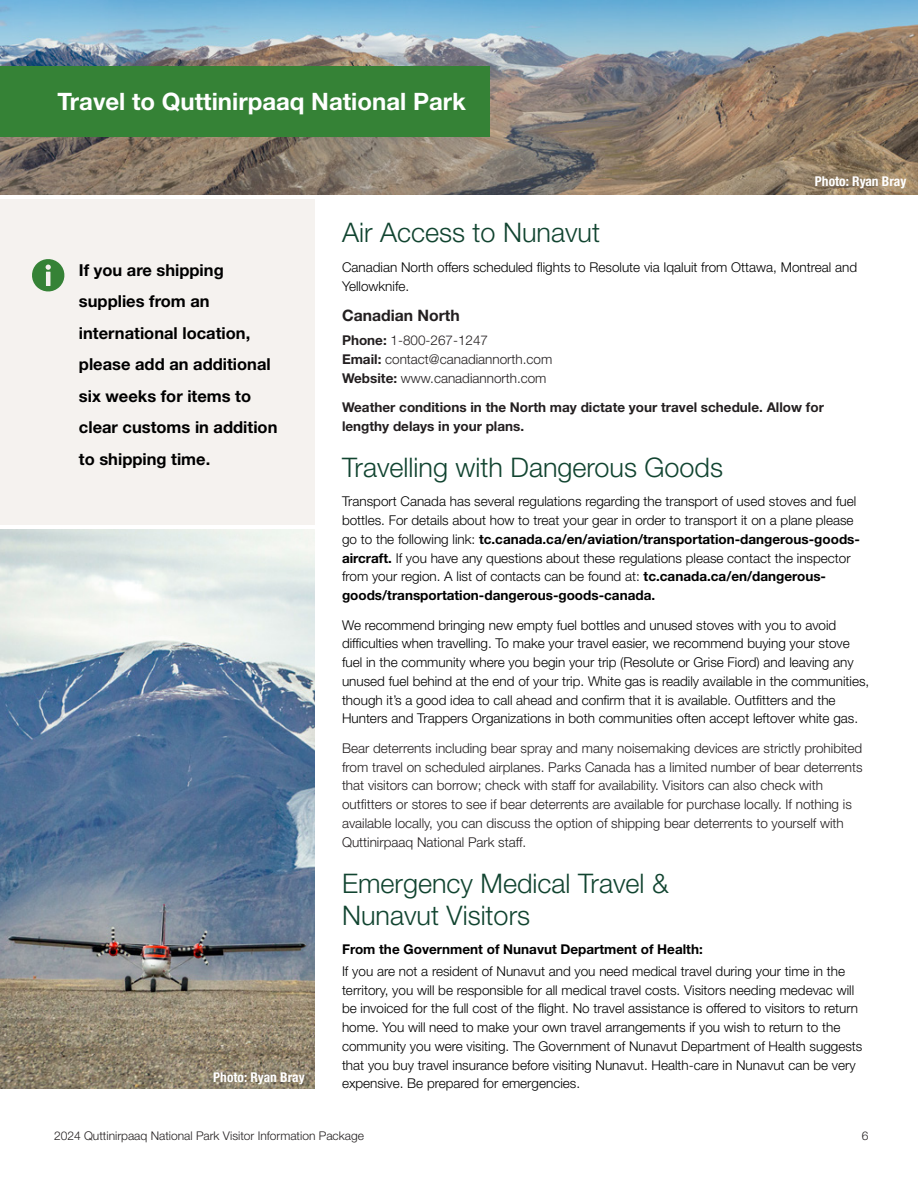
<style>
.page{position:relative;width:918px;height:1188px;background:#fff}
.page>*{position:absolute;margin:0;border:0;box-sizing:border-box;transform-origin:0 0}
.VIP_-_18pt_Light_-_Dk_green_headers{font:300 27px/32.4px "Helvetica Neue LT Std";color:#114430}
.VIP_-_White_Page_Titles{font:700 24px "Helvetica Neue LT Std";color:#fff}
.VIP_-_Sidebar_-_dk_green{font:700 16.5px/31.5px "Helvetica Neue LT Std";color:#000}
.t1{font:700 15.75px "Helvetica Neue LT Std";color:#231f20}
.t2{font:300 13.5px/18.8px "Helvetica Neue LT Std";color:#000}
.VIP_-_BP_-_0_2_space_after{font:300 13.5px/18.8px "Helvetica Neue LT Std";color:#231f20}
.VIP_-_BP_-_0_2_space_after-2{font:700 13.5px/18.8px "Helvetica Neue LT Std";color:#231f20}
.VIP_-_BP_-_NO_SPACE_after{font:300 13.5px "Helvetica Neue LT Std";color:#231f20}
.t3{font:700 13.5px "Helvetica Neue LT Std";color:#000}
.VIP_-_Photo_credit_-_white{font:700 condensed 13.5px "Helvetica Neue LT Std";color:#fff}
.t4{font:300 12px "Helvetica Neue LT Std";color:#231f20}
.s1{font-weight:700}
</style>
<div class="page">
<img style="left:0;top:0;width:918px;height:195px">
<img style="left:0;top:529px;width:315px;height:560px">
<div style="left:0;top:66px;width:489px;height:71px;background:#358236"></div>
<div style="left:0;top:199px;width:315px;height:326px;background:#f5f2ef"></div>
<svg style="left:32px;top:259px;width:33px;height:33px"></svg>
<p class="VIP_-_White_Page_Titles" style="left:58px;top:87px;width:410px">Travel to Quttinirpaaq National Park</p>
<p class="VIP_-_Photo_credit_-_white" style="left:815px;top:173px;width:93px">Photo: Ryan Bray</p>
<p class="VIP_-_Sidebar_-_dk_green" style="left:79px;top:254px;width:200px">If you are shipping supplies from an international location, please add an additional six weeks for items to clear customs in addition to shipping time.</p>
<p class="VIP_-_Photo_credit_-_white" style="left:213px;top:1069px;width:93px">Photo: Ryan Bray</p>
<p class="VIP_-_18pt_Light_-_Dk_green_headers" style="left:342px;top:216px;width:260px">Air Access to Nunavut</p>
<p class="t2" style="left:342px;top:257px;width:517px">Canadian North offers scheduled flights to Resolute via Iqaluit from Ottawa, Montreal and<br>Yellowknife.</p>
<p class="t1" style="left:342px;top:306px;width:119px">Canadian North</p>
<p class="VIP_-_BP_-_NO_SPACE_after" style="left:342px;top:332px;width:148px"><span class="s1">Phone:</span> 1-800-267-1247</p>
<p class="VIP_-_BP_-_NO_SPACE_after" style="left:342px;top:351px;width:212px"><span class="s1">Email:</span> contact@canadiannorth.com</p>
<p class="VIP_-_BP_-_NO_SPACE_after" style="left:342px;top:369px;width:206px"><span class="s1">Website:</span> www.canadiannorth.com</p>
<p class="VIP_-_BP_-_0_2_space_after-2" style="left:342px;top:398px;width:483px">Weather conditions in the North may dictate your travel schedule. Allow for lengthy delays in your plans.</p>
<p class="VIP_-_18pt_Light_-_Dk_green_headers" style="left:342px;top:450px;width:383px">Travelling with Dangerous Goods</p>
<p class="t2" style="left:342px;top:492px;width:520px">Transport Canada has several regulations regarding the transport of used stoves and fuel bottles. For details about how to treat your gear in order to transport it on a plane please go to the following link: <span class="s1">tc.canada.ca/en/aviation/transportation-dangerous-goods&shy;aircraft.</span> If you have any questions about these regulations please contact the inspector from your region. A list of contacts can be found at: <span class="s1">tc.canada.ca/en/dangerous&shy;goods/transportation-dangerous-goods-canada.</span></p>
<p class="t2" style="left:342px;top:615px;width:529px">We recommend bringing new empty fuel bottles and unused stoves with you to avoid difficulties when travelling. To make your travel easier, we recommend buying your stove fuel in the community where you begin your trip (Resolute or Grise Fiord) and leaving any unused fuel behind at the end of your trip. White gas is readily available in the communities, though it’s a good idea to call ahead and confirm that it is available. Outfitters and the Hunters and Trappers Organizations in both communities often accept leftover white gas.</p>
<p class="VIP_-_BP_-_0_2_space_after" style="left:342px;top:738px;width:522px">Bear deterrents including bear spray and many noisemaking devices are strictly prohibited from travel on scheduled airplanes. Parks Canada has a limited number of bear deterrents that visitors can borrow; check with staff for availability. Visitors can also check with outfitters or stores to see if bear deterrents are available for purchase locally. If nothing is available locally, you can discuss the option of shipping bear deterrents to yourself with Quttinirpaaq National Park staff.</p>
<p class="VIP_-_18pt_Light_-_Dk_green_headers" style="left:342px;top:866px;width:328px">Emergency Medical Travel &amp;<br>Nunavut Visitors</p>
<p class="t3" style="left:342px;top:941px;width:362px">From the Government of Nunavut Department of Health:</p>
<p class="t2" style="left:342px;top:961px;width:522px">If you are not a resident of Nunavut and you need medical travel during your time in the territory, you will be responsible for all medical travel costs. Visitors needing medevac will be invoiced for the full cost of the flight. No travel assistance is offered to visitors to return home. You will need to make your own travel arrangements if you wish to return to the community you were visiting. The Government of Nunavut Department of Health suggests that you buy travel insurance before visiting Nunavut. Health-care in Nunavut can be very expensive. Be prepared for emergencies.</p>
<p class="t4" style="left:54px;top:1129px;width:311px">2024 Quttinirpaaq National Park Visitor Information Package</p>
<p class="t4" style="left:862px;top:1129px;width:8px">6</p>
</div>
